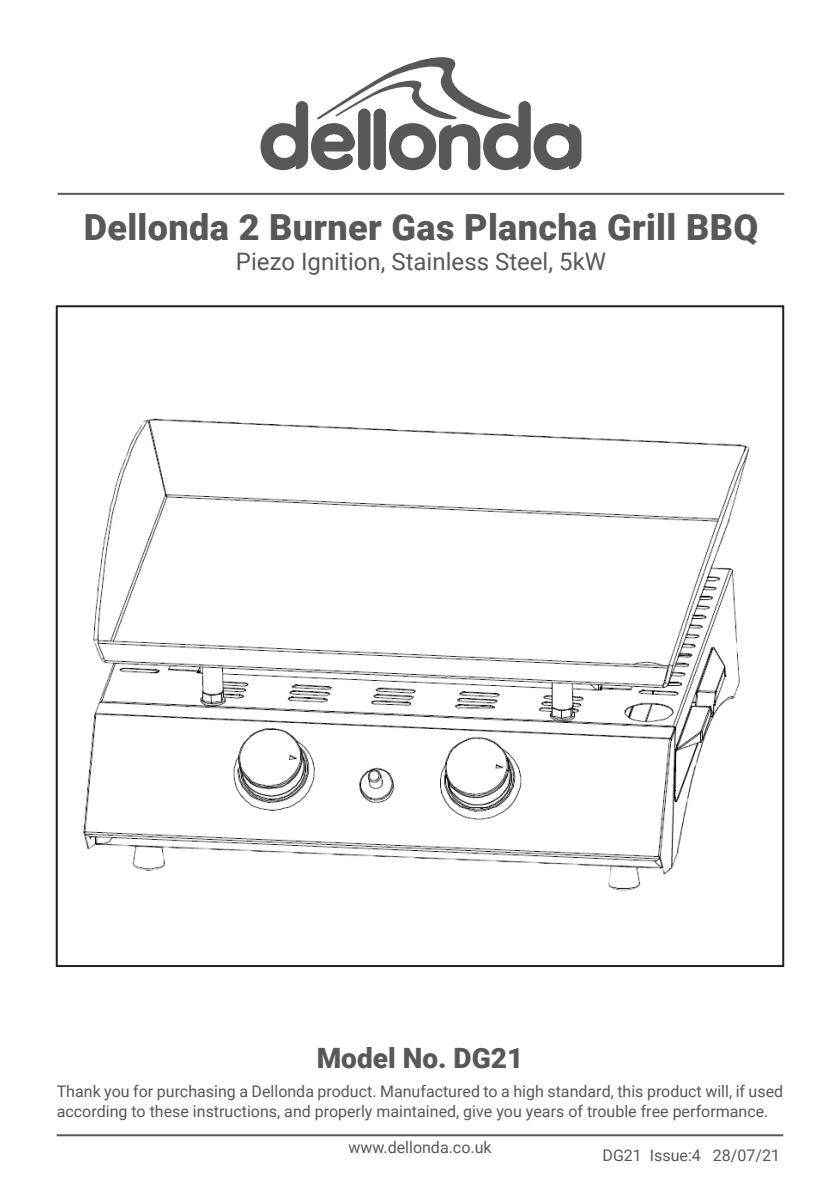
<style>
.page{position:relative;width:840px;height:1191px;background:#fff}
.page>*{position:absolute;margin:0;border:0;box-sizing:border-box;transform-origin:0 0}
.Product_Header{font:900 36px "Roboto";letter-spacing:.01em;color:#57585a}
.Model_Number{font:900 28px "Roboto";color:#57585a}
.Product_Header__Desc{font:24px "Roboto";color:#57585a}
.Copy__Justified{font:16px/20px "Roboto";color:#57585a}
.Main_Copy__DO_NOT_MO{font:16px "Roboto";color:#57585a}
.Page_Footer{font:16px "Roboto";color:#57585a}
</style>
<div class="page">
<hr style="left:57px;top:1134px;width:725px;height:2px;background:#57585a">
<hr style="left:58px;top:193px;width:725px;height:2px;background:#57585a">
<svg style="left:260px;top:57px;width:321px;height:113px"></svg>
<img style="left:83px;top:418px;width:667px;height:473px">
<p class="Product_Header" style="left:84px;top:202px;width:675px">Dellonda 2 Burner Gas Plancha Grill BBQ</p>
<p class="Product_Header__Desc" style="left:236px;top:245px;width:371px">Piezo Ignition, Stainless Steel, 5kW</p>
<p class="Model_Number" style="left:316px;top:1038px;width:208px">Model No. DG21</p>
<p class="Copy__Justified" style="left:57px;top:1081px;width:727px">Thank you for purchasing a Dellonda product. Manufactured to a high standard, this product will, if used according to these instructions, and properly maintained, give you years of trouble free performance.</p>
<p class="Main_Copy__DO_NOT_MO" style="left:602px;top:1144px;width:179px">DG21 Issue:4 28/07/21</p>
<p class="Page_Footer" style="left:348px;top:1136px;width:145px">www.dellonda.co.uk</p>
</div>
